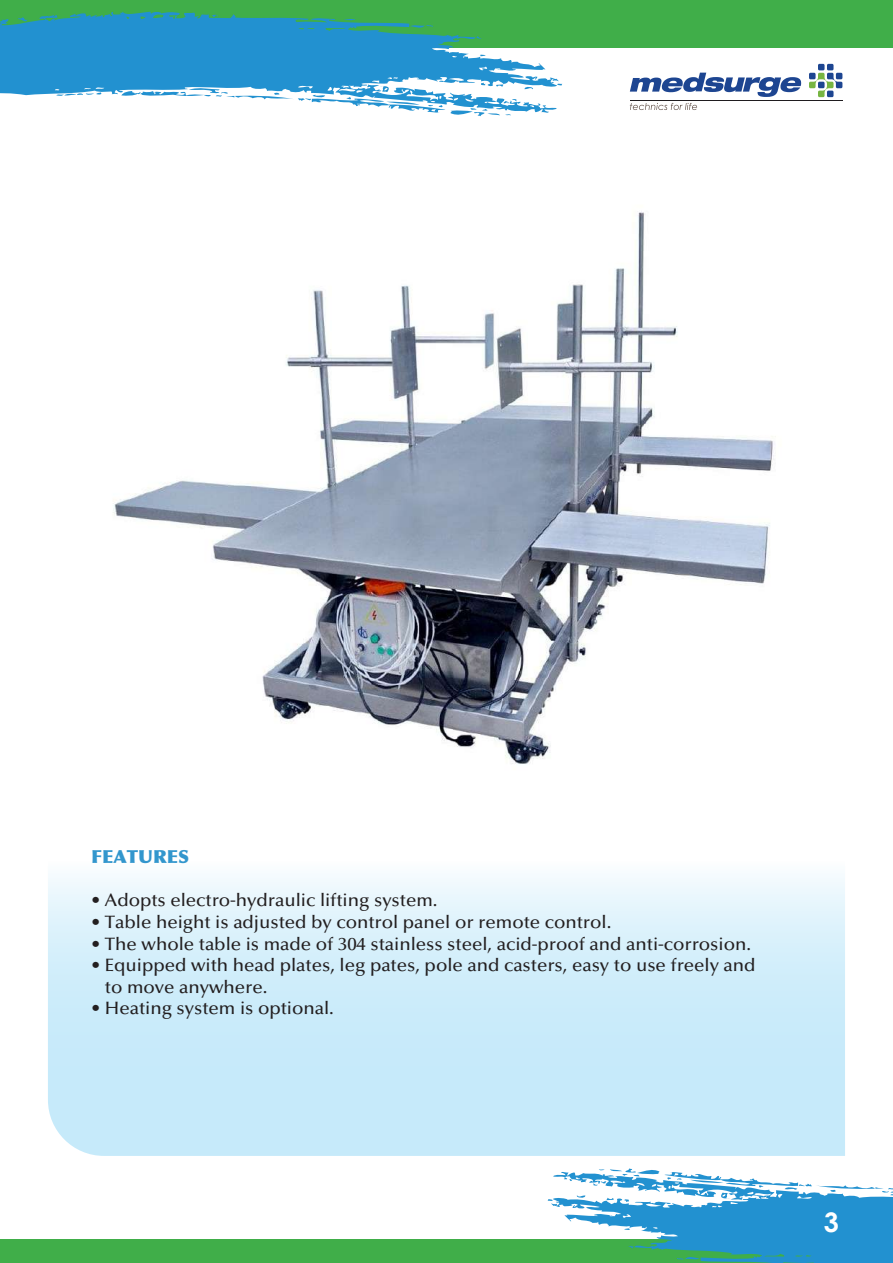
<style>
.page{position:relative;width:893px;height:1263px;background:#fff}
.page>*{position:absolute;margin:0;border:0;box-sizing:border-box;transform-origin:0 0}
.t1{font:700 27px "Century Gothic";color:#fff}
.t2{font:500 18px/21.6px "Optima LT Std";color:#231f20;scale:1.04 1}
.t3{font:900 18px "Optima LT Std";color:#3296cd;scale:1.04 1}
.s1{font-family:"Myriad Pro";font-weight:400}
</style>
<div class="page">
<img style="left:113px;top:102px;width:663px;height:662px">
<svg style="left:48px;top:877px;width:797px;height:279px;background:#d0edfa"></svg>
<div style="left:0;top:0;width:892px;height:48px;background:#40ae49"></div>
<div style="left:0;top:1239px;width:892px;height:24px;background:#40ae49"></div>
<svg style="left:809px;top:64px;width:33px;height:33px"></svg>
<svg style="left:630px;top:103px;width:67px;height:7px"></svg>
<svg style="left:630px;top:73px;width:171px;height:24px"></svg>
<svg style="left:0;top:11px;width:559px;height:103px;fill:#2291d0"></svg>
<svg style="left:211px;top:14px;width:7px;height:3px"></svg>
<svg style="left:410px;top:24px;width:23px;height:6px"></svg>
<svg style="left:480px;top:54px;width:6px;height:2px"></svg>
<svg style="left:121px;top:83px;width:395px;height:33px"></svg>
<svg style="left:548px;top:1168px;width:344px;height:95px"></svg>
<p class="t3" style="left:91px;top:846px;width:96px">FEATURES</p>
<p class="t2" style="left:91px;top:890px;width:335px">• Adopts electro<span class="s1">‐</span>hydraulic lifting system.</p>
<p class="t2" style="left:91px;top:912px;width:502px">• Table height is adjusted by control panel or remote control.</p>
<p class="t2" style="left:91px;top:933px;width:636px">• The whole table is made of 304 stainless steel, acid<span class="s1">‐</span>proof and anti<span class="s1">‐</span>corrosion.</p>
<p class="t2" style="left:105px;top:955px;width:627px;text-indent:-14px">• Equipped with head plates, leg pates, pole and casters, easy to use freely and to move anywhere.</p>
<p class="t2" style="left:91px;top:998px;width:235px">• Heating system is optional.</p>
<h1 class="t1" style="left:824px;top:1202px;width:17px">3</h1>
</div>
